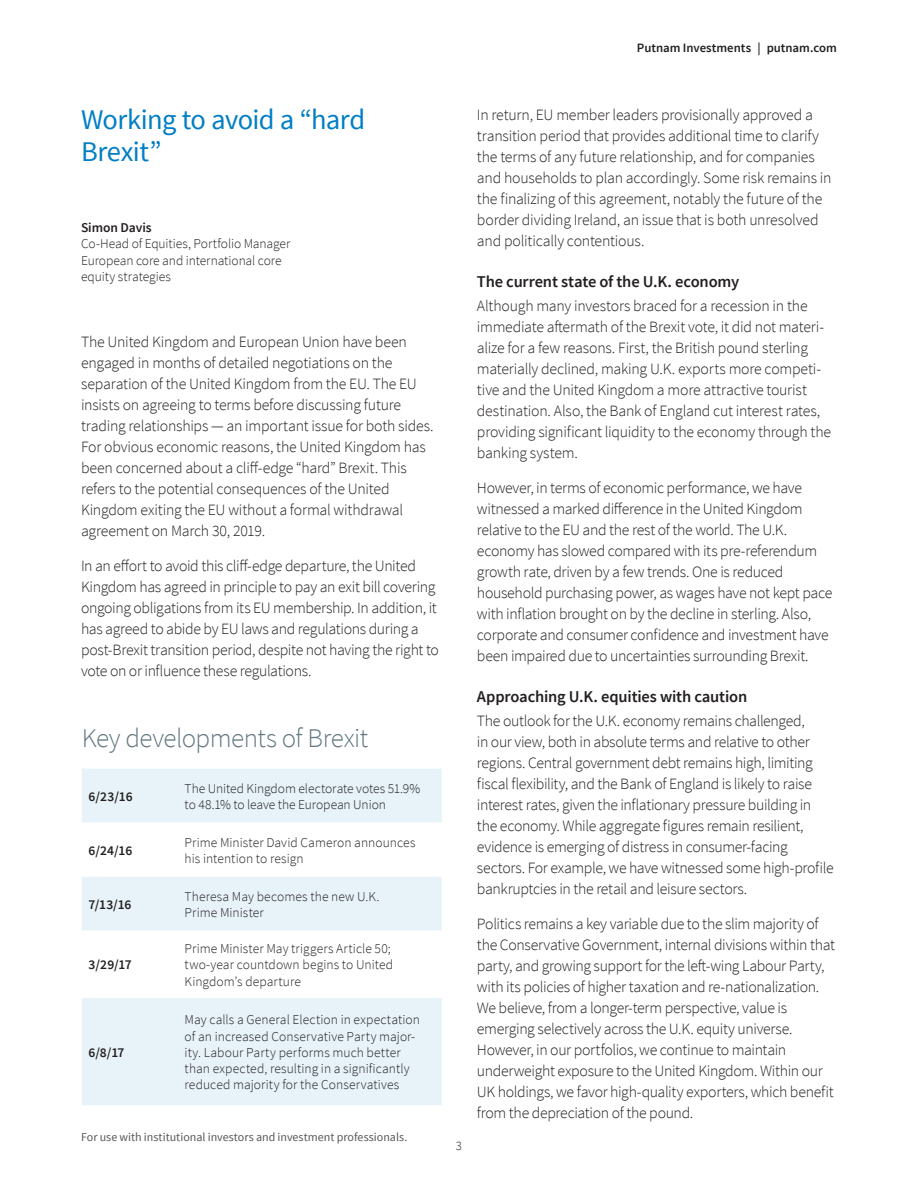
<style>
.page{position:relative;width:918px;height:1188px;background:#fff}
.page>*{position:absolute;margin:0;border:0;box-sizing:border-box;transform-origin:0 0}
.Section_head{font:28.5px/31.5px "Source Sans Pro";letter-spacing:-.02em;color:#007ec5}
.Chart_title{font:300 27px "Source Sans Pro";letter-spacing:-.02em;color:#647882}
.Subhead{font:600 16.5px "Source Sans Pro";letter-spacing:-.01em;color:#231f20}
.Body{font:300 15.75px/21px "Source Sans Pro";letter-spacing:-.02em;color:#231f20}
.Table{font:300 13.5px/16.2px "Source Sans Pro";letter-spacing:.005em;color:#231f20}
.Author_title{font:300 13.5px/16.5px "Source Sans Pro";letter-spacing:-.005em;color:#231f20}
.Table-2{font:600 13.5px "Source Sans Pro";letter-spacing:-.005em;color:#231f20}
.Author_name{font:600 13.5px "Source Sans Pro";letter-spacing:-.005em;color:#231f20}
.t1{font:600 12.75px "Source Sans Pro";color:#231f20}
.t2{font:300 12.75px "Source Sans Pro";color:#231f20}
.Footnote{font:12px "Source Sans Pro";color:#57585a}
</style>
<div class="page">
<div style="left:82px;top:769px;width:360px;height:336px;background:#e7f3f9"></div>
<svg style="left:82px;top:823px;width:360px;height:175px"></svg>
<p class="t1" style="left:637px;top:39px;width:202px">Putnam Investments | putnam.com</p>
<p class="Section_head" style="left:81px;top:105px;width:286px">Working to avoid a “hard<br>Brexit”</p>
<p class="Author_name" style="left:81px;top:212px;width:72px">Simon Davis</p>
<p class="Author_title" style="left:81px;top:229px;width:109px">Co-Head of Equities</p>
<p class="Author_name" style="left:81px;top:219px;width:72px">Simon Davis</p>
<p class="Author_title" style="left:81px;top:236px;width:211px">Co-Head of Equities, Portfolio Manager<br>European core and international core equity strategies</p>
<p class="Body" style="left:81px;top:332px;width:354px">The United Kingdom and European Union have been engaged in months of detailed negotiations on the separation of the United Kingdom from the EU. The EU insists on agreeing to terms before discussing future trading relationships — an important issue for both sides.<br>For obvious economic reasons, the United Kingdom has been concerned about a cliff-edge “hard” Brexit. This refers to the potential consequences of the United Kingdom exiting the EU without a formal withdrawal agreement on March 30, 2019.</p>
<p class="Body" style="left:81px;top:555px;width:359px">In an effort to avoid this cliff-edge departure, the United Kingdom has agreed in principle to pay an exit bill covering ongoing obligations from its EU membership. In addition, it has agreed to abide by EU laws and regulations during a post-Brexit transition period, despite not having the right to vote on or influence these regulations.</p>
<p class="Chart_title" style="left:82px;top:721px;width:288px">Key developments of Brexit</p>
<p class="Table-2" style="left:89px;top:788px;width:46px">6/23/16</p>
<p class="Table" style="left:185px;top:780px;width:237px">The United Kingdom electorate votes 51.9% to 48.1% to leave the European Union</p>
<p class="Table-2" style="left:89px;top:842px;width:45px">6/24/16</p>
<p class="Table" style="left:185px;top:834px;width:232px">Prime Minister David Cameron announces his intention to resign</p>
<p class="Table-2" style="left:89px;top:896px;width:44px">7/13/16</p>
<p class="Table" style="left:185px;top:888px;width:196px">Theresa May becomes the new U.K.<br>Prime Minister</p>
<p class="Table-2" style="left:89px;top:956px;width:45px">3/29/17</p>
<p class="Table-2" style="left:89px;top:1044px;width:38px">6/8/17</p>
<p class="Table" style="left:185px;top:941px;width:210px">Prime Minister May triggers Article 50; two-year countdown begins to United<br>Kingdom’s departure</p>
<p class="Table" style="left:185px;top:1012px;width:237px">May calls a General Election in expectation of an increased Conservative Party major&shy;ity. Labour Party performs much better than expected, resulting in a significantly reduced majority for the Conservatives</p>
<p class="Footnote" style="left:81px;top:1129px;width:328px">For use with institutional investors and investment professionals.</p>
<p class="t2" style="left:456px;top:1138px;width:8px">3</p>
<p class="Body" style="left:477px;top:104px;width:356px">In return, EU member leaders provisionally approved a transition period that provides additional time to clarify the terms of any future relationship, and for companies and households to plan accordingly. Some risk remains in the finalizing of this agreement, notably the future of the border dividing Ireland, an issue that is both unresolved and politically contentious.</p>
<p class="Subhead" style="left:477px;top:271px;width:264px">The current state of the U.K. economy</p>
<p class="Body" style="left:477px;top:296px;width:356px">Although many investors braced for a recession in the immediate aftermath of the Brexit vote, it did not materi&shy;alize for a few reasons. First, the British pound sterling materially declined, making U.K. exports more competi&shy;tive and the United Kingdom a more attractive tourist destination. Also, the Bank of England cut interest rates, providing significant liquidity to the economy through the banking system.</p>
<p class="Body" style="left:477px;top:477px;width:357px">However, in terms of economic performance, we have witnessed a marked difference in the United Kingdom relative to the EU and the rest of the world. The U.K. economy has slowed compared with its pre-referendum growth rate, driven by a few trends. One is reduced household purchasing power, as wages have not kept pace with inflation brought on by the decline in sterling. Also, corporate and consumer confidence and investment have been impaired due to uncertainties surrounding Brexit.</p>
<p class="Subhead" style="left:477px;top:686px;width:272px">Approaching U.K. equities with caution</p>
<p class="Body" style="left:477px;top:711px;width:358px">The outlook for the U.K. economy remains challenged,<br>in our view, both in absolute terms and relative to other regions. Central government debt remains high, limiting fiscal flexibility, and the Bank of England is likely to raise interest rates, given the inflationary pressure building in the economy. While aggregate figures remain resilient, evidence is emerging of distress in consumer-facing sectors. For example, we have witnessed some high-profile bankruptcies in the retail and leisure sectors.</p>
<p class="Body" style="left:477px;top:913px;width:360px">Politics remains a key variable due to the slim majority of the Conservative Government, internal divisions within that party, and growing support for the left-wing Labour Party, with its policies of higher taxation and re-nationalization.<br>We believe, from a longer-term perspective, value is emerging selectively across the U.K. equity universe.<br>However, in our portfolios, we continue to maintain underweight exposure to the United Kingdom. Within our UK holdings, we favor high-quality exporters, which benefit from the depreciation of the pound.</p>
</div>
